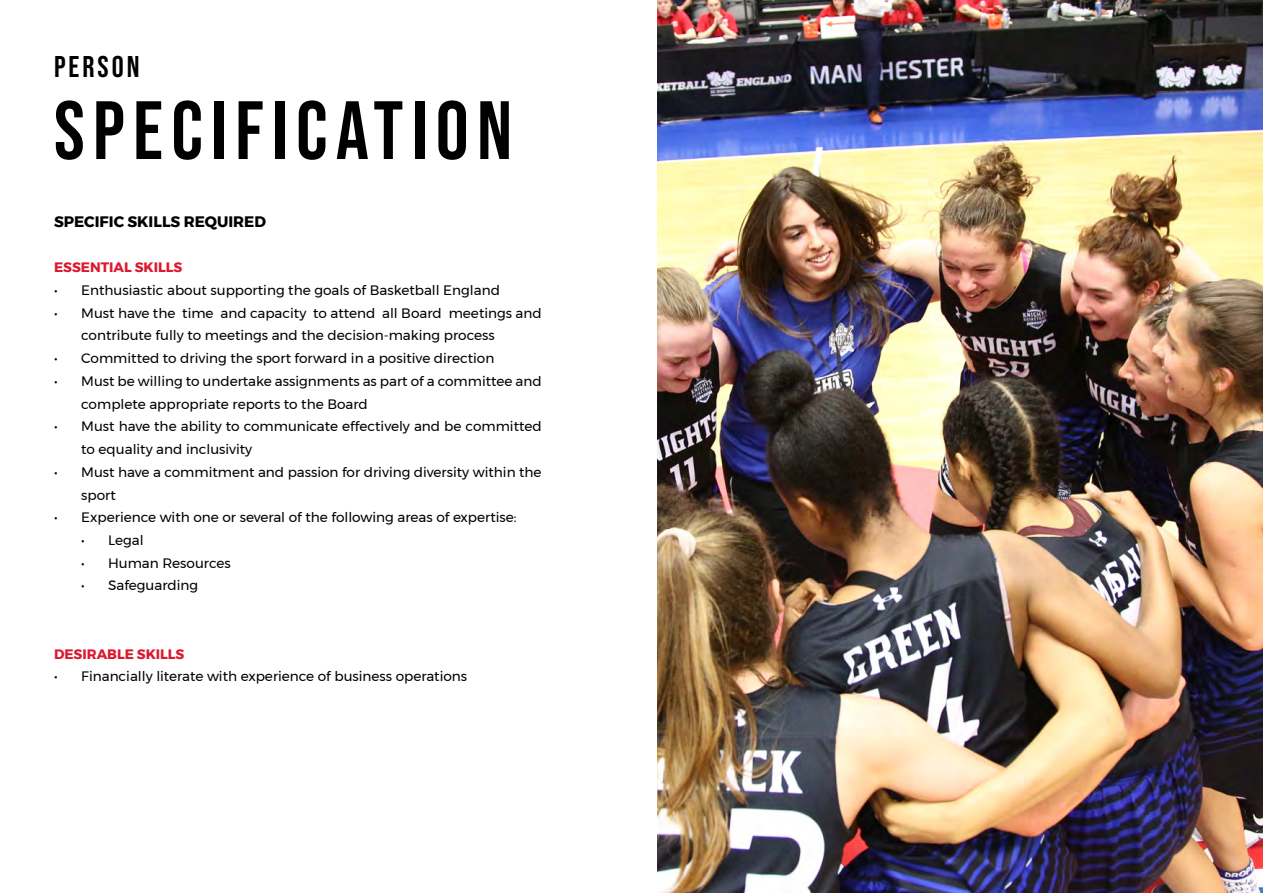
<style>
.page{position:relative;width:1263px;height:893px;background:#fff}
.page>*{position:absolute;margin:0;border:0;box-sizing:border-box;transform-origin:0 0}
.t1{font:82.5px "Bebas Neue";letter-spacing:.1em;color:#000}
.t2{font:30px "Bebas Neue";letter-spacing:.1em;color:#000}
.t3{font:700 15.15px "Montserrat";color:#000}
.t4{font:13.65px/22.8px "Montserrat";color:#000}
.t5{font:700 13.65px "Montserrat";color:#db1a30}
.s1{font-size:13.5px}
</style>
<div class="page">
<img style="left:657px;top:0;width:606px;height:893px">
<h2 class="t2" style="left:54px;top:49px;width:87px">PERSON</h2>
<h1 class="t1" style="left:54px;top:84px;width:460px">SPECIFICATION</h1>
<p class="t3" style="left:54px;top:209px;width:214px">SPECIFIC SKILLS REQUIRED</p>
<p class="t5" style="left:54px;top:256px;width:130px">ESSENTIAL SKILLS</p>
<p class="t4" style="left:54px;top:279px;width:447px">• Enthusiastic about supporting the goals of Basketball England</p>
<p class="t4" style="left:81px;top:301px;width:462px;text-indent:-27px">• Must have the time and capacity to attend all Board meetings and contribute fully to meetings and the decision-making process</p>
<p class="t4" style="left:54px;top:347px;width:442px">• Committed to driving the sport forward in a positive direction</p>
<p class="t4" style="left:81px;top:370px;width:462px;text-indent:-27px">• Must be willing to undertake assignments as part of a committee and complete appropriate reports to the Board</p>
<p class="t4" style="left:81px;top:415px;width:462px;text-indent:-27px">• Must have the ability to communicate effectively and be committed to equality and inclusivity</p>
<p class="t4" style="left:81px;top:460px;width:462px;text-indent:-27px">• Must have a commitment and passion for driving diversity within the sport</p>
<p class="t4" style="left:54px;top:506px;width:464px">• Experience with one or several of the following areas of expertise:</p>
<p class="t4" style="left:81px;top:529px;width:64px">• Legal</p>
<p class="t4" style="left:81px;top:551px;width:151px">• Human Resources</p>
<p class="t4" style="left:81px;top:574px;width:118px"><span class="s1">•</span> Safeguarding</p>
<p class="t5" style="left:54px;top:643px;width:132px">DESIRABLE SKILLS</p>
<p class="t4" style="left:54px;top:665px;width:415px">• Financially literate with experience of business operations</p>
</div>
